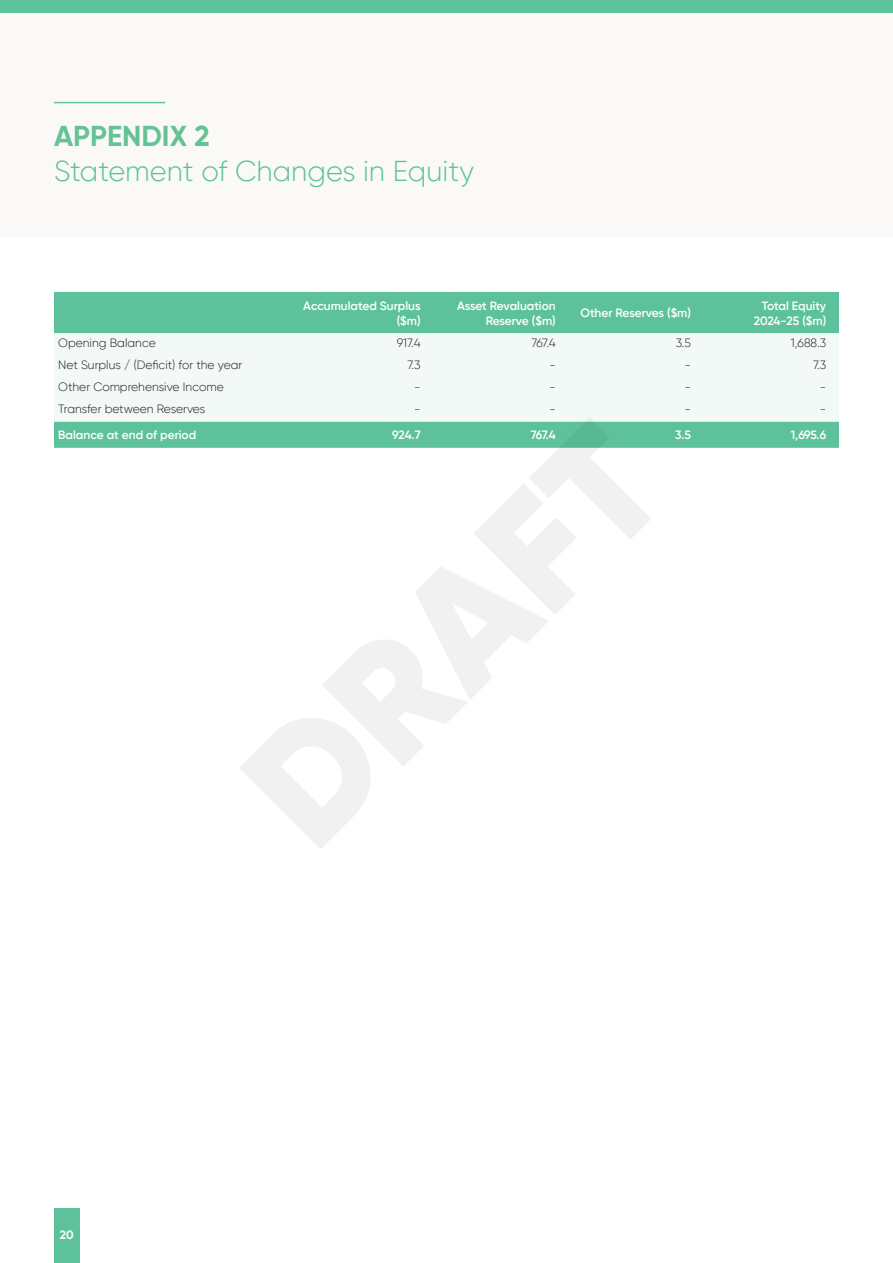
<style>
.page{position:relative;width:893px;height:1263px;background:#fff}
.page>*{position:absolute;margin:0;border:0;box-sizing:border-box;transform-origin:0 0}
.t1{font:300 28.65px "Gilroy";color:#5dc29c}
.t2{font:700 28.65px "Gilroy";color:#65c294}
.t3{font:600 12px/15px "Gilroy";color:#fff;text-align:right}
.t4{font:300 12px "Gilroy";color:#231f20}
.t5{font:700 12px "Gilroy";color:#fbf9f8}
</style>
<div class="page">
<div style="left:54px;top:1209px;width:26px;height:54px;background:#5dc29c"></div>
<div style="left:0;top:13px;width:893px;height:224px;background:#fbf9f8"></div>
<div style="left:0;top:0;width:893px;height:13px;background:#5dc29c"></div>
<hr style="left:54px;top:102px;width:111px;height:1px;background:#65c294">
<div style="left:54px;top:292px;width:785px;height:156px;background:#5dc29c"></div>
<div style="left:54px;top:333px;width:785px;height:88px;background:#f2f9f6"></div>
<p class="t2" style="left:54px;top:118px;width:157px">APPENDIX 2</p>
<p class="t1" style="left:54px;top:153px;width:422px">Statement of Changes in Equity</p>
<p class="t3" style="left:303px;top:298px;width:119px">Accumulated Surplus ($m)</p>
<p class="t3" style="left:457px;top:298px;width:100px">Asset Revaluation<br>Reserve ($m)</p>
<p class="t3" style="left:581px;top:305px;width:112px">Other Reserves ($m)</p>
<p class="t3" style="left:754px;top:298px;width:74px">Total Equity<br>2024-25 ($m)</p>
<p class="t4" style="left:58px;top:335px;width:99px">Opening Balance</p>
<p class="t4" style="left:397px;top:335px;width:25px">917.4</p>
<p class="t4" style="left:532px;top:335px;width:26px">767.4</p>
<p class="t4" style="left:676px;top:335px;width:17px">3.5</p>
<p class="t4" style="left:791px;top:335px;width:37px">1,688.3</p>
<p class="t4" style="left:58px;top:357px;width:186px">Net Surplus / (Deficit) for the year</p>
<p class="t4" style="left:407px;top:357px;width:15px">7.3</p>
<p class="t4" style="left:549px;top:357px;width:8px">-</p>
<p class="t4" style="left:685px;top:357px;width:8px">-</p>
<p class="t4" style="left:813px;top:357px;width:15px">7.3</p>
<p class="t4" style="left:58px;top:379px;width:167px">Other Comprehensive Income</p>
<p class="t4" style="left:414px;top:379px;width:8px">-</p>
<p class="t4" style="left:549px;top:379px;width:8px">-</p>
<p class="t4" style="left:685px;top:379px;width:8px">-</p>
<p class="t4" style="left:820px;top:379px;width:8px">-</p>
<p class="t4" style="left:58px;top:401px;width:148px">Transfer between Reserves</p>
<p class="t4" style="left:414px;top:401px;width:8px">-</p>
<p class="t4" style="left:549px;top:401px;width:8px">-</p>
<p class="t4" style="left:685px;top:401px;width:8px">-</p>
<p class="t4" style="left:820px;top:401px;width:8px">-</p>
<p class="t3" style="left:58px;top:427px;width:140px">Balance at end of period</p>
<p class="t3" style="left:392px;top:427px;width:30px">924.7</p>
<p class="t3" style="left:531px;top:427px;width:26px">767.4</p>
<p class="t3" style="left:675px;top:427px;width:17px">3.5</p>
<p class="t3" style="left:791px;top:427px;width:37px">1,695.6</p>
<p class="t5" style="left:60px;top:1227px;width:15px">20</p>
</div>
